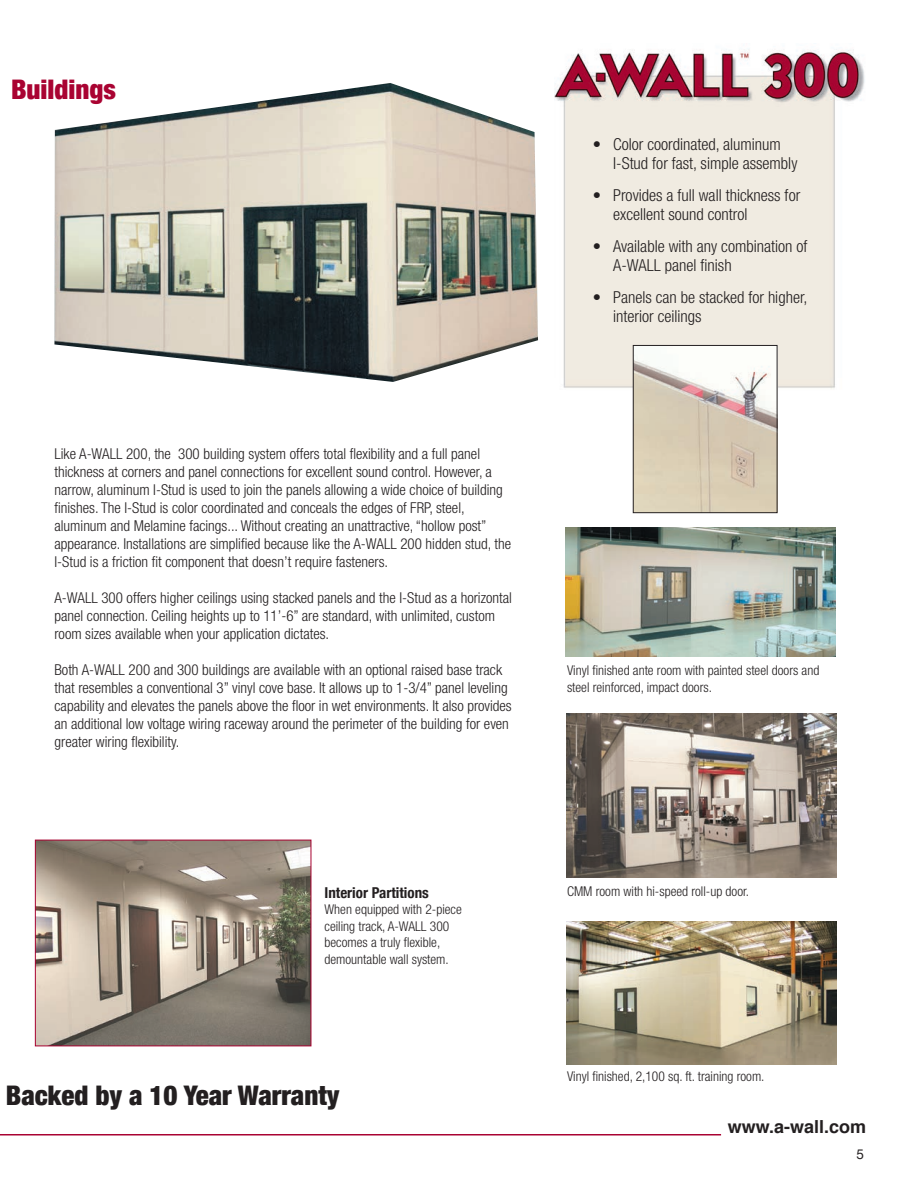
<style>
.page{position:relative;width:918px;height:1188px;background:#fff}
.page>*{position:absolute;margin:0;border:0;box-sizing:border-box;transform-origin:0 0}
.t1{font:900 condensed 27px "Helvetica Neue";color:#231f20}
.t2{font:900 condensed 27px "Helvetica Neue";color:#a90332}
.t3{font:700 18px "Helvetica";color:#231f20}
.t4{font:300 condensed 16.5px/19.5px "Helvetica Neue";color:#231f20}
.t5{font:300 condensed 15px/18px "Helvetica Neue";color:#231f20}
.t6{font:700 condensed 15px "Helvetica Neue";color:#231f20}
.t7{font:300 condensed 13.5px/16.5px "Helvetica Neue";color:#231f20}
.t8{font:13.5px "Helvetica Neue";color:#231f20}
</style>
<div class="page">
<img style="left:566px;top:713px;width:270px;height:165px">
<img style="left:37px;top:842px;width:272px;height:202px">
<div style="left:35px;top:840px;width:276px;height:206px;border:1px solid #a90332"></div>
<img style="left:54px;top:83px;width:484px;height:299px">
<img style="left:554px;top:49px;width:311px;height:373px">
<img style="left:635px;top:347px;width:140px;height:164px">
<div style="left:633px;top:345px;width:144px;height:168px;border:1px solid #231f20"></div>
<img style="left:566px;top:528px;width:270px;height:129px">
<img style="left:566px;top:921px;width:270px;height:143px">
<hr style="left:0;top:1134px;width:721px;height:2px;background:#a90332">
<h1 class="t2" style="left:11px;top:67px;width:107px">Buildings</h1>
<p class="t5" style="left:54px;top:445px;width:458px">Like A-WALL 200, the 300 building system offers total flexibility and a full panel thickness at corners and panel connections for excellent sound control. However, a narrow, aluminum I-Stud is used to join the panels allowing a wide choice of building finishes. The I-Stud is color coordinated and conceals the edges of FRP, steel, aluminum and Melamine facings... Without creating an unattractive, “hollow post” appearance. Installations are simplified because like the A-WALL 200 hidden stud, the I-Stud is a friction fit component that doesn’t require fasteners.</p>
<p class="t5" style="left:54px;top:589px;width:459px">A-WALL 300 offers higher ceilings using stacked panels and the I-Stud as a horizontal panel connection. Ceiling heights up to 11’-6” are standard, with unlimited, custom room sizes available when your application dictates.</p>
<p class="t5" style="left:54px;top:661px;width:459px">Both A-WALL 200 and 300 buildings are available with an optional raised base track that resembles a conventional 3” vinyl cove base. It allows up to 1-3/4” panel leveling capability and elevates the panels above the floor in wet environments. It also provides an additional low voltage wiring raceway around the perimeter of the building for even greater wiring flexibility.</p>
<p class="t6" style="left:325px;top:880px;width:106px">Interior Partitions</p>
<p class="t7" style="left:325px;top:901px;width:139px">When equipped with 2-piece ceiling track, A-WALL 300 becomes a truly flexible, demountable wall system.</p>
<h1 class="t1" style="left:6px;top:1073px;width:335px">Backed by a 10 Year Warranty</h1>
<p class="t4" style="left:613px;top:134px;width:186px;text-indent:-20px">• Color coordinated, aluminum<br>I-Stud for fast, simple assembly</p>
<p class="t4" style="left:613px;top:185px;width:189px;text-indent:-20px">• Provides a full wall thickness for excellent sound control</p>
<p class="t4" style="left:613px;top:236px;width:196px;text-indent:-20px">• Available with any combination of<br>A-WALL panel finish</p>
<p class="t4" style="left:613px;top:287px;width:196px;text-indent:-20px">• Panels can be stacked for higher, interior ceilings</p>
<p class="t7" style="left:567px;top:662px;width:254px">Vinyl finished ante room with painted steel doors and steel reinforced, impact doors.</p>
<p class="t7" style="left:567px;top:883px;width:184px">CMM room with hi-speed roll-up door.</p>
<p class="t7" style="left:567px;top:1068px;width:199px">Vinyl finished, 2,100 sq. ft. training room.</p>
<p class="t3" style="left:728px;top:1113px;width:140px">www.a-wall.com</p>
<p class="t8" style="left:856px;top:1142px;width:9px">5</p>
</div>
